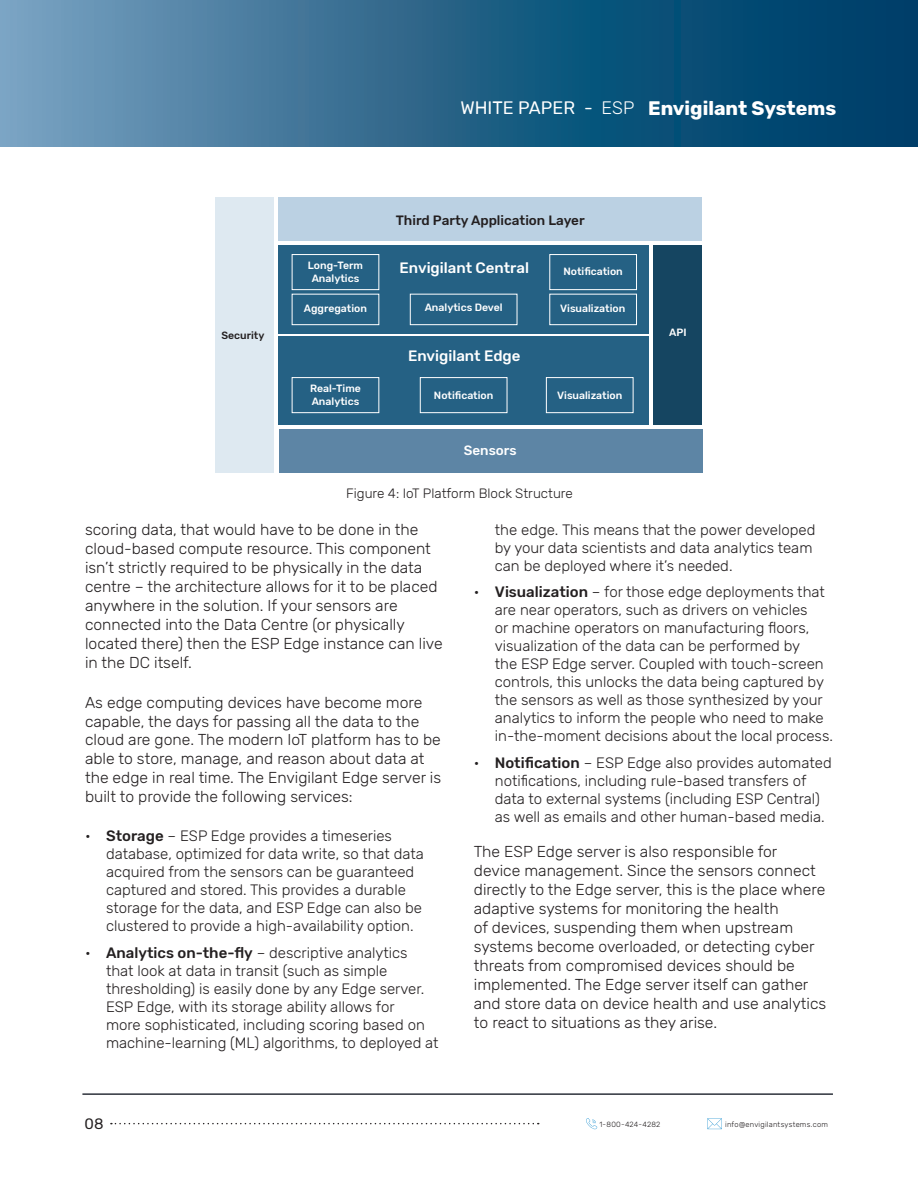
<style>
.page{position:relative;width:918px;height:1188px;background:#fff}
.page>*{position:absolute;margin:0;border:0;box-sizing:border-box;transform-origin:0 0}
.t1{font:700 19.5px "Rubik";color:#fff}
.t2{font:18px "Rubik";color:#fff}
.t3{font:300 15.75px/18.9px "Rubik";color:#231f20}
.t4{font:300 15px/18px "Rubik";color:#231f20}
.t5{font:500 15px "Rubik";color:#fff}
.t6{font:15px "Rubik";color:#231f20}
.t7{font:300 13.5px "Rubik";color:#231f20}
.t8{font:500 13.5px "Rubik";color:#231f20}
.t9{font:500 13.5px "Rubik";color:#fff}
.t10{font:500 10.5px/12.6px "Rubik";color:#fff;text-align:center}
.t11{font:500 10.5px "Rubik";color:#231f20}
.t12{font:300 7.5px "Rubik";letter-spacing:.03em;color:#231f20}
.s1{font-weight:300}
.s2{font-weight:500}
</style>
<div class="page">
<svg style="left:0;top:0;width:918px;height:146px;background:#2c678c"></svg>
<hr style="left:82px;top:1093px;width:751px;height:2px;background:#2d323b">
<svg style="left:707px;top:1118px;width:15px;height:11px"></svg>
<svg style="left:586px;top:1118px;width:11px;height:11px"></svg>
<svg style="left:111px;top:1123px;width:428px;height:1px"></svg>
<div style="left:279px;top:246px;width:370px;height:88px;background:#256184"></div>
<div style="left:279px;top:337px;width:370px;height:88px;background:#256184"></div>
<div style="left:279px;top:197px;width:423px;height:44px;background:#bbd1e3"></div>
<div style="left:279px;top:429px;width:424px;height:44px;background:#5d85a5"></div>
<div style="left:653px;top:246px;width:49px;height:179px;background:#154561"></div>
<div style="left:215px;top:197px;width:58px;height:276px;background:#dee9f1"></div>
<div style="left:292px;top:254px;width:87px;height:36px;background:#256184;border:1px solid #fff"></div>
<div style="left:292px;top:294px;width:87px;height:31px;background:#256184;border:1px solid #fff"></div>
<div style="left:549px;top:294px;width:88px;height:31px;background:#256184;border:1px solid #fff"></div>
<div style="left:410px;top:294px;width:107px;height:31px;background:#256184;border:1px solid #fff"></div>
<div style="left:292px;top:377px;width:87px;height:36px;background:#256184;border:1px solid #fff"></div>
<div style="left:546px;top:377px;width:87px;height:36px;background:#256184;border:1px solid #fff"></div>
<div style="left:420px;top:377px;width:87px;height:36px;background:#256184;border:1px solid #fff"></div>
<div style="left:549px;top:254px;width:88px;height:36px;background:#256184;border:1px solid #fff"></div>
<p class="t2" style="left:460px;top:98px;width:176px">WHITE PAPER - <span class="s1">ESP</span></p>
<h1 class="t1" style="left:648px;top:97px;width:190px">Envigilant Systems</h1>
<p class="t10" style="left:308px;top:259px;width:57px">Long-Term<br>Analytics</p>
<p class="t8" style="left:396px;top:213px;width:190px">Third Party Application Layer</p>
<p class="t5" style="left:400px;top:259px;width:131px">Envigilant Central</p>
<p class="t10" style="left:563px;top:265px;width:61px">Notification</p>
<p class="t10" style="left:425px;top:302px;width:79px">Analytics Devel</p>
<p class="t10" style="left:304px;top:302px;width:65px">Aggregation</p>
<p class="t10" style="left:560px;top:302px;width:67px">Visualization</p>
<p class="t11" style="left:221px;top:330px;width:45px">Security</p>
<p class="t10" style="left:669px;top:326px;width:19px">API</p>
<p class="t5" style="left:408px;top:347px;width:114px">Envigilant Edge</p>
<p class="t10" style="left:310px;top:382px;width:52px;text-align:left">Real-Time<br>Analytics</p>
<p class="t10" style="left:557px;top:390px;width:67px">Visualization</p>
<p class="t10" style="left:434px;top:390px;width:61px">Notification</p>
<p class="t9" style="left:464px;top:442px;width:54px">Sensors</p>
<p class="t7" style="left:346px;top:486px;width:228px">Figure 4: IoT Platform Block Structure</p>
<p class="t3" style="left:85px;top:521px;width:359px">scoring data, that would have to be done in the cloud-based compute resource. This component isn’t strictly required to be physically in the data centre – the architecture allows for it to be placed anywhere in the solution. If your sensors are connected into the Data Centre (or physically located there) then the ESP Edge instance can live in the DC itself.</p>
<p class="t3" style="left:85px;top:693px;width:358px">As edge computing devices have become more capable, the days for passing all the data to the cloud are gone. The modern IoT platform has to be able to store, manage, and reason about data at the edge in real time. The Envigilant Edge server is built to provide the following services:</p>
<p class="t4" style="left:106px;top:828px;width:319px;text-indent:-21px">• <span class="s2">Storage</span> – ESP Edge provides a timeseries database, optimized for data write, so that data acquired from the sensors can be guaranteed captured and stored. This provides a durable storage for the data, and ESP Edge can also be clustered to provide a high-availability option.</p>
<p class="t4" style="left:106px;top:944px;width:334px;text-indent:-21px">• <span class="s2">Analytics on-the-fly</span> – descriptive analytics that look at data in transit (such as simple thresholding) is easily done by any Edge server.<br>ESP Edge, with its storage ability allows for<br>more sophisticated, including scoring based on machine-learning (ML) algorithms, to deployed at</p>
<p class="t6" style="left:85px;top:1115px;width:21px">08</p>
<p class="t4" style="left:495px;top:521px;width:322px">the edge. This means that the power developed by your data scientists and data analytics team can be deployed where it’s needed.</p>
<p class="t4" style="left:495px;top:583px;width:340px;text-indent:-21px">• <span class="s2">Visualization</span> – for those edge deployments that are near operators, such as drivers on vehicles<br>or machine operators on manufacturing floors, visualization of the data can be performed by<br>the ESP Edge server. Coupled with touch-screen controls, this unlocks the data being captured by the sensors as well as those synthesized by your analytics to inform the people who need to make in-the-moment decisions about the local process.</p>
<p class="t4" style="left:495px;top:754px;width:338px;text-indent:-21px">• <span class="s2">Notification</span> – ESP Edge also provides automated notifications, including rule-based transfers of data to external systems (including ESP Central) as well as emails and other human-based media.</p>
<p class="t3" style="left:474px;top:843px;width:354px">The ESP Edge server is also responsible for device management. Since the sensors connect directly to the Edge server, this is the place where adaptive systems for monitoring the health<br>of devices, suspending them when upstream systems become overloaded, or detecting cyber threats from compromised devices should be implemented. The Edge server itself can gather and store data on device health and use analytics to react to situations as they arise.</p>
<p class="t12" style="left:599px;top:1121px;width:63px">1-800-424-4282</p>
<p class="t12" style="left:725px;top:1120px;width:104px">info@envigilantsystems.com</p>
</div>
